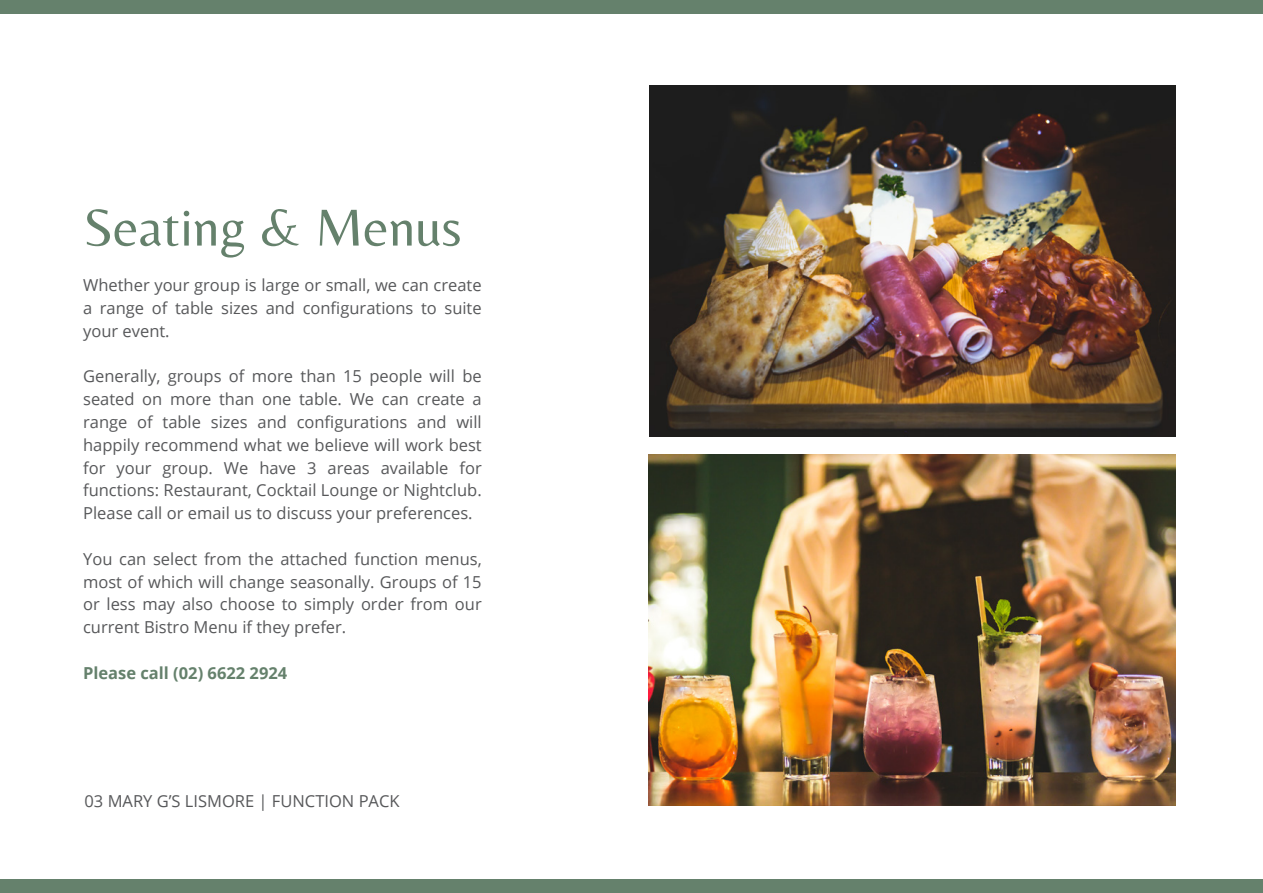
<style>
.page{position:relative;width:1263px;height:893px;background:#fff}
.page>*{position:absolute;margin:0;border:0;box-sizing:border-box;transform-origin:0 0}
.t1{font:54px "Belleza";color:#65816c}
.t2{font:16.5px/22.8px "Open Sans";color:#57585a;text-align:justify}
.t3{font:700 16.5px "Open Sans";color:#65816c}
</style>
<div class="page">
<div style="left:0;top:0;width:1263px;height:13px;background:#65816c"></div>
<div style="left:0;top:879px;width:1263px;height:14px;background:#65816c"></div>
<img style="left:650px;top:86px;width:526px;height:351px">
<img style="left:649px;top:455px;width:526px;height:351px">
<h1 class="t1" style="left:83px;top:182px;width:380px">Seating &amp; Menus</h1>
<p class="t2" style="left:83px;top:273px;width:400px">Whether your group is large or small, we can create a range of table sizes and configurations to suite your event.</p>
<p class="t2" style="left:83px;top:365px;width:400px">Generally, groups of more than 15 people will be seated on more than one table. We can create a range of table sizes and configurations and will happily recommend what we believe will work best for your group. We have 3 areas available for functions: Restaurant, Cocktail Lounge or Nightclub.<br>Please call or email us to discuss your preferences.</p>
<p class="t2" style="left:83px;top:547px;width:400px">You can select from the attached function menus, most of which will change seasonally. Groups of 15 or less may also choose to simply order from our current Bistro Menu if they prefer.</p>
<p class="t3" style="left:83px;top:661px;width:206px">Please call (02) 6622 2924</p>
<p class="t2" style="left:85px;top:789px;width:317px">03 MARY G’S LISMORE | FUNCTION PACK</p>
</div>
